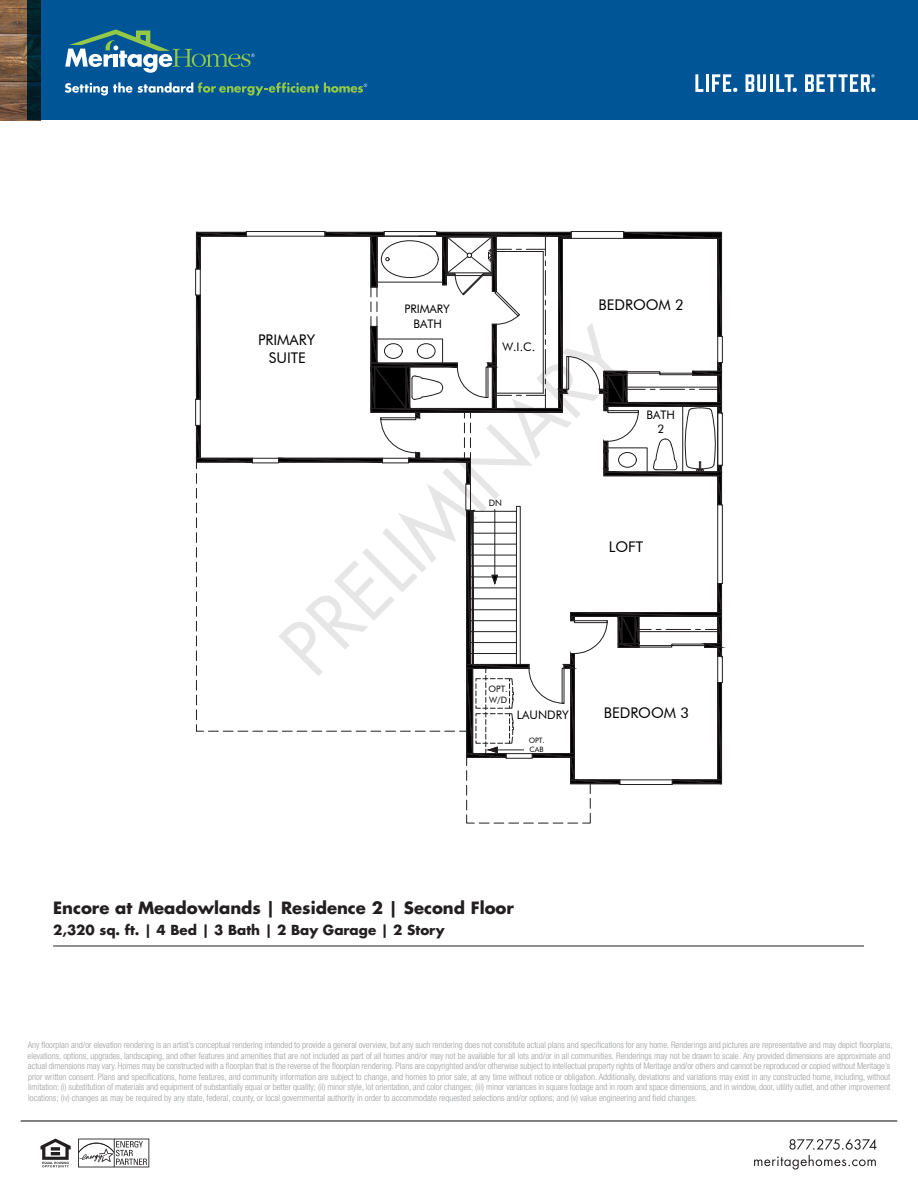
<style>
.page{position:relative;width:918px;height:1188px;background:#fff}
.page>*{position:absolute;margin:0;border:0;box-sizing:border-box;transform-origin:0 0}
.t1{font:75px "Futura Std";color:#e6e6e6}
.t2{font:700 16.5px "Futura Std";color:#231f20}
.t3{font:14.7px/18.3px "Futura BT";color:#000;text-align:center}
.t4{font:700 13.5px "Futura Std";color:#231f20}
.t5{font:11.85px/14.5px "Futura BT";color:#000;text-align:center}
.t6{font:300 condensed 9px/10.5px "Helvetica Neue LT Std";color:#9d9fa2}
.t7{font:8.85px/10.9px "Futura BT";color:#000}
.t8{font:7.35px/9.1px "Futura BT";color:#000}
</style>
<div class="page">
<img style="left:0;top:0;width:27px;height:120px">
<div style="left:27px;top:0;width:891px;height:120px;background:#005596"></div>
<svg style="left:41px;top:1139px;width:30px;height:28px"></svg>
<svg style="left:78px;top:1139px;width:71px;height:28px"></svg>
<hr style="left:21px;top:1120px;width:876px;height:2px;background:#231f20">
<svg style="left:754px;top:1139px;width:123px;height:31px"></svg>
<svg style="left:65px;top:29px;width:190px;height:44px"></svg>
<svg style="left:65px;top:82px;width:302px;height:14px"></svg>
<svg style="left:695px;top:74px;width:8px;height:18px"></svg>
<hr style="left:706px;top:74px;width:3px;height:18px;background:#fff">
<svg style="left:712px;top:74px;width:25px;height:18px"></svg>
<svg style="left:746px;top:74px;width:51px;height:18px"></svg>
<svg style="left:805px;top:74px;width:70px;height:18px"></svg>
<hr style="left:53px;top:946px;width:811px;height:1px;background:#231f20">
<svg style="left:195px;top:231px;width:528px;height:593px"></svg>
<p class="t3" style="left:599px;top:296px;width:87px">BEDROOM 2</p>
<p class="t5" style="left:404px;top:302px;width:47px">PRIMARY<br>BATH</p>
<h1 class="t1" style="left:261px;top:627px;width:451px;rotate:-45deg">PRELIMINARY</h1>
<p class="t3" style="left:258px;top:330px;width:58px">PRIMARY<br>SUITE</p>
<p class="t5" style="left:502px;top:339px;width:34px">W.I.C.</p>
<p class="t5" style="left:646px;top:407px;width:30px">BATH<br>2</p>
<p class="t7" style="left:489px;top:498px;width:15px">DN</p>
<p class="t3" style="left:609px;top:538px;width:36px">LOFT</p>
<p class="t7" style="left:489px;top:683px;width:21px">OPT.<br>W/D</p>
<p class="t5" style="left:517px;top:708px;width:53px">LAUNDRY</p>
<p class="t8" style="left:529px;top:736px;width:18px">OPT.<br>CAB</p>
<p class="t3" style="left:604px;top:704px;width:87px">BEDROOM 3</p>
<p class="t2" style="left:53px;top:896px;width:462px">Encore at Meadowlands | Residence 2 | Second Floor</p>
<p class="t4" style="left:53px;top:921px;width:393px">2,320 sq. ft. | 4 Bed | 3 Bath | 2 Bay Garage | 2 Story</p>
<p class="t6" style="left:28px;top:1040px;width:866px">Any floorplan and/or elevation rendering is an artist’s conceptual rendering intended to provide a general overview, but any such rendering does not constitute actual plans and specifications for any home. Renderings and pictures are representative and may depict floorplans, elevations, options, upgrades, landscaping, and other features and amenities that are not included as part of all homes and/or may not be available for all lots and/or in all communities. Renderings may not be drawn to scale. Any provided dimensions are approximate and actual dimensions may vary. Homes may be constructed with a floorplan that is the reverse of the floorplan rendering. Plans are copyrighted and/or otherwise subject to intellectual property rights of Meritage and/or others and cannot be reproduced or copied without Meritage’s prior written consent. Plans and specifications, home features, and community information are subject to change, and homes to prior sale, at any time without notice or obligation. Additionally, deviations and variations may exist in any constructed home, including, without limitation: (i) substitution of materials and equipment of substantially equal or better quality; (ii) minor style, lot orientation, and color changes; (iii) minor variances in square footage and in room and space dimensions, and in window, door, utility outlet, and other improvement locations; (iv) changes as may be required by any state, federal, county, or local governmental authority in order to accommodate requested selections and/or options; and (v) value engineering and field changes.</p>
</div>
